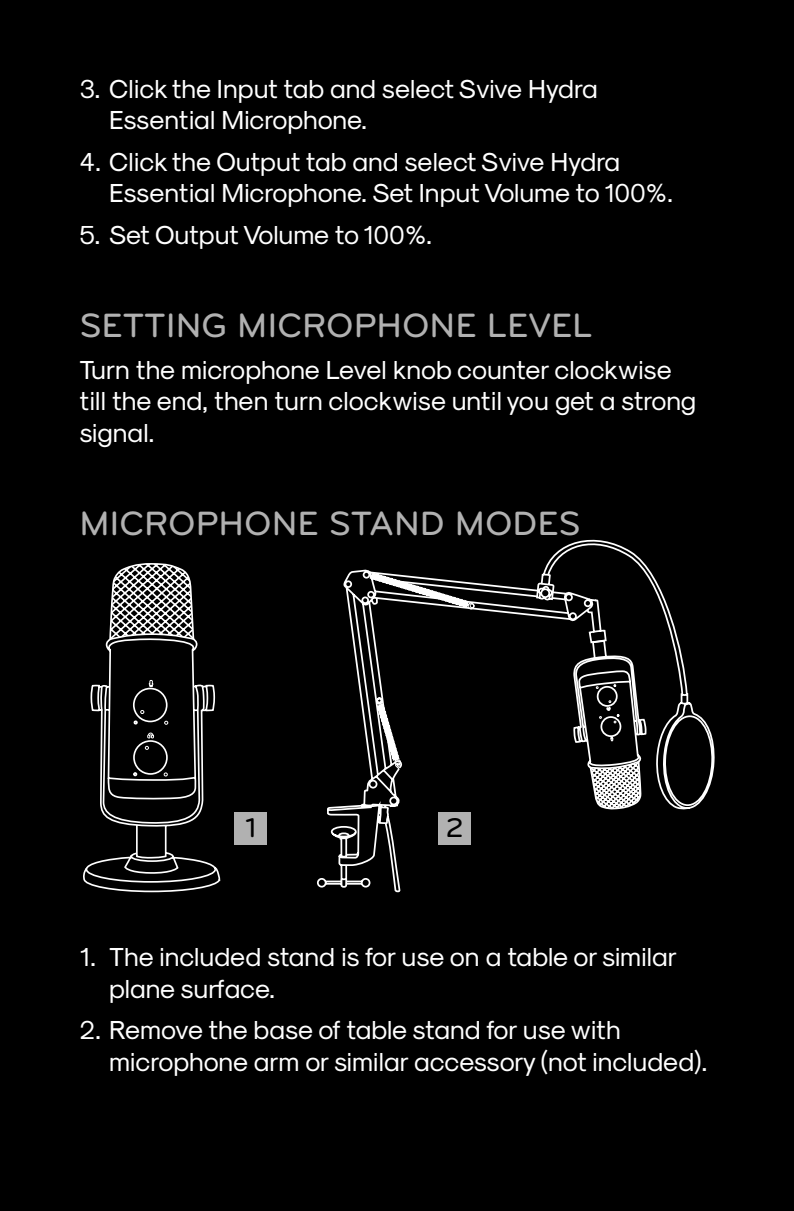
<style>
.page{position:relative;width:794px;height:1211px;background:#fff}
.page>*{position:absolute;margin:0;border:0;box-sizing:border-box;transform-origin:0 0}
.svive_manual_subhead{font:500 35px "Bryant Pro";color:#b1b1b1}
.Overskrifter{font:500 28px "Bryant Pro";color:#000}
.svive_manual_txt{font:26.25px/31.5px "Sk Modernist Regular";color:#fff}
</style>
<div class="page">
<div style="left:0;top:0;width:794px;height:1210px;background:#000"></div>
<svg style="left:83px;top:563px;width:138px;height:330px"></svg>
<svg style="left:133px;top:680px;width:35px;height:96px"></svg>
<svg style="left:317px;top:539px;width:398px;height:354px"></svg>
<div style="left:234px;top:812px;width:33px;height:33px;background:#b1b1b1"></div>
<div style="left:438px;top:812px;width:33px;height:33px;background:#b1b1b1"></div>
<p class="svive_manual_txt" style="left:109px;top:73px;width:490px;text-indent:-30px">3. Click the Input tab and select Svive Hydra<br>Essential Microphone.</p>
<p class="svive_manual_txt" style="left:109px;top:146px;width:565px;text-indent:-30px">4. Click the Output tab and select Svive Hydra<br>Essential Microphone. Set Input Volume to 100%.</p>
<p class="svive_manual_txt" style="left:79px;top:219px;width:354px">5. Set Output Volume to 100%.</p>
<p class="svive_manual_subhead" style="left:79px;top:304px;width:515px">SETTING MICROPHONE LEVEL</p>
<p class="svive_manual_txt" style="left:79px;top:353px;width:618px">Turn the microphone Level knob counter clockwise till the end, then turn clockwise until you get a strong signal.</p>
<p class="svive_manual_subhead" style="left:79px;top:502px;width:502px">MICROPHONE STAND MODES</p>
<p class="Overskrifter" style="left:245px;top:810px;width:12px">1</p>
<p class="Overskrifter" style="left:446px;top:810px;width:19px">2</p>
<p class="svive_manual_txt" style="left:109px;top:941px;width:569px;text-indent:-30px">1. The included stand is for use on a table or similar plane surface.</p>
<p class="svive_manual_txt" style="left:109px;top:1014px;width:600px;text-indent:-30px">2. Remove the base of table stand for use with microphone arm or similar accessory (not included).</p>
</div>
